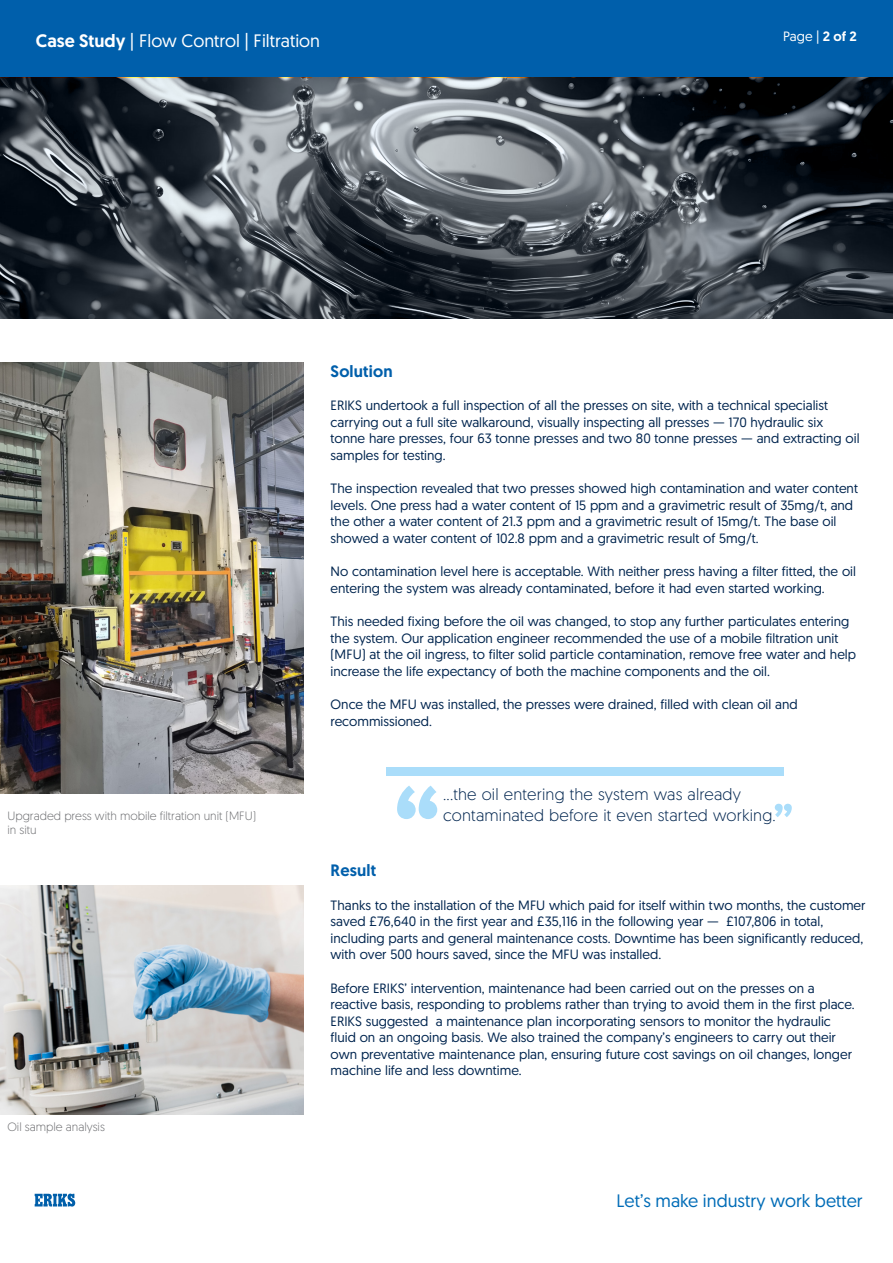
<style>
.page{position:relative;width:893px;height:1263px;background:#fff}
.page>*{position:absolute;margin:0;border:0;box-sizing:border-box;transform-origin:0 0}
.t1{font:18px "Geomanist Word";color:#fff}
.t2{font:18px "Geomanist Word";color:#006cb7}
.Header_2_Blue{font:300 16.5px/21px "Geomanist Word";letter-spacing:.01em;color:#00254f}
.Header_2_Blue-2{font:500 16.5px "Geomanist Word";letter-spacing:.01em;color:#005fab}
.Header_2_Blue-3{font:13.5px/16.5px "Geomanist Word";color:#00254f}
.t3{font:13.5px "Geomanist Word";color:#fff}
.t4{font:300 12px/14.4px "Geomanist Word";color:#6c6d70}
.s1{font-weight:500}
</style>
<div class="page">
<div style="left:0;top:0;width:893px;height:81px;background:#005fab"></div>
<img style="left:0;top:362px;width:304px;height:432px">
<img style="left:0;top:885px;width:304px;height:229px">
<svg style="left:0;top:78px;width:893px;height:241px;background:#484f56"></svg>
<svg style="left:35px;top:1193px;width:40px;height:13px"></svg>
<svg style="left:397px;top:785px;width:40px;height:34px"></svg>
<svg style="left:775px;top:804px;width:17px;height:13px"></svg>
<div style="left:387px;top:767px;width:397px;height:8px;background:#aaddfa"></div>
<p class="t1" style="left:36px;top:29px;width:286px"><span class="s1">Case Study</span> | Flow Control | Filtration</p>
<p class="t3" style="left:783px;top:28px;width:75px">Page | <span class="s1">2 of 2</span></p>
<p class="t4" style="left:7px;top:808px;width:250px">Upgraded press with mobile filtration unit (MFU) in situ</p>
<p class="t4" style="left:7px;top:1119px;width:99px">Oil sample analysis</p>
<p class="Header_2_Blue-2" style="left:331px;top:360px;width:64px">Solution</p>
<p class="Header_2_Blue-3" style="left:331px;top:397px;width:530px">ERIKS undertook a full inspection of all the presses on site, with a technical specialist carrying out a full site walkaround, visually inspecting all presses — 170 hydraulic six tonne hare presses, four 63 tonne presses and two 80 tonne presses — and extracting oil samples for testing.</p>
<p class="Header_2_Blue-3" style="left:331px;top:480px;width:529px">The inspection revealed that two presses showed high contamination and water content levels. One press had a water content of 15 ppm and a gravimetric result of 35mg/t, and the other a water content of 21.3 ppm and a gravimetric result of 15mg/t. The base oil showed a water content of 102.8 ppm and a gravimetric result of 5mg/t.</p>
<p class="Header_2_Blue-3" style="left:331px;top:563px;width:527px">No contamination level here is acceptable. With neither press having a filter fitted, the oil entering the system was already contaminated, before it had even started working.</p>
<p class="Header_2_Blue-3" style="left:331px;top:613px;width:527px">This needed fixing before the oil was changed, to stop any further particulates entering the system. Our application engineer recommended the use of a mobile filtration unit (MFU) at the oil ingress, to filter solid particle contamination, remove free water and help increase the life expectancy of both the machine components and the oil.</p>
<p class="Header_2_Blue-3" style="left:331px;top:696px;width:469px">Once the MFU was installed, the presses were drained, filled with clean oil and recommissioned.</p>
<p class="Header_2_Blue" style="left:443px;top:783px;width:334px">...the oil entering the system was already contaminated before it even started working.</p>
<p class="Header_2_Blue-2" style="left:331px;top:860px;width:47px">Result</p>
<p class="Header_2_Blue-3" style="left:331px;top:896px;width:536px">Thanks to the installation of the MFU which paid for itself within two months, the customer saved £76,640 in the first year and £35,116 in the following year — £107,806 in total, including parts and general maintenance costs. Downtime has been significantly reduced, with over 500 hours saved, since the MFU was installed.</p>
<p class="Header_2_Blue-3" style="left:331px;top:979px;width:526px">Before ERIKS’ intervention, maintenance had been carried out on the presses on a reactive basis, responding to problems rather than trying to avoid them in the first place.<br>ERIKS suggested a maintenance plan incorporating sensors to monitor the hydraulic fluid on an ongoing basis. We also trained the company’s engineers to carry out their own preventative maintenance plan, ensuring future cost savings on oil changes, longer machine life and less downtime.</p>
<p class="t2" style="left:617px;top:1189px;width:248px">Let’s make industry work better</p>
</div>
